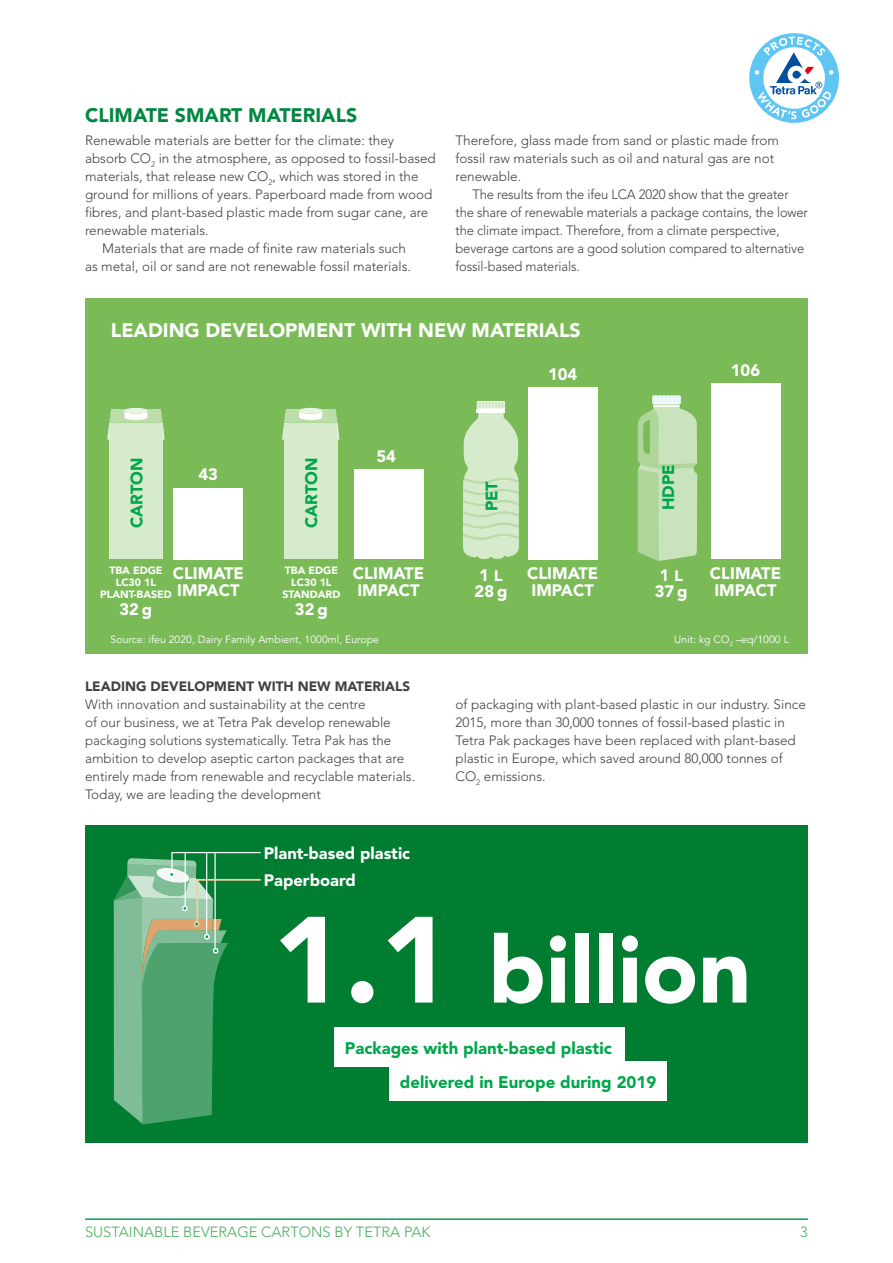
<style>
.page{position:relative;width:893px;height:1263px;background:#fff}
.page>*{position:absolute;margin:0;border:0;box-sizing:border-box;transform-origin:0 0}
.t1{font:900 92.25px "Avenir";color:#fff}
.t2{font:900 19.5px "Avenir";color:#fff}
.t3{font:900 19.5px "Avenir";color:#008841}
.t4{font:900 16.8px/34.2px "Avenir";color:#00a64a}
.t5{font:900 16.5px/16.5px "Avenir";color:#fff}
.t6{font:900 16.5px "Avenir";color:#00a64a}
.t7{font:300 14.7px "Avenir";color:#49b05d}
.t8{font:300 13.5px/18px "Avenir";color:#424141}
.t9{font:300 13.5px/18px "Avenir";color:#424141;scale:.96 1}
.t10{font:900 13.5px "Avenir";color:#424141}
.t11{font:10.5px "Avenir";color:#fff}
.t12{font:900 10.5px/12px "Avenir";color:#fff;text-align:center}
.s1{font-size:15px}
.s2{font-size:121.05px}
</style>
<div class="page">
<hr style="left:85px;top:1218px;width:723px;height:2px;background:#00a64a">
<svg style="left:749px;top:33px;width:90px;height:90px"></svg>
<div style="left:85px;top:298px;width:723px;height:355px;background:#7abb58"></div>
<div style="left:173px;top:488px;width:70px;height:71px;background:#fff"></div>
<div style="left:354px;top:470px;width:70px;height:89px;background:#fff"></div>
<div style="left:528px;top:387px;width:70px;height:172px;background:#fff"></div>
<div style="left:711px;top:384px;width:69px;height:175px;background:#fff"></div>
<svg style="left:652px;top:395px;width:29px;height:9px"></svg>
<svg style="left:637px;top:396px;width:60px;height:165px;background:#b8daa7"></svg>
<div style="left:85px;top:825px;width:723px;height:318px;background:#007d31"></div>
<hr style="left:172px;top:852px;width:89px;height:1px;background:#fff">
<hr style="left:171px;top:853px;width:2px;height:22px;background:#fff">
<svg style="left:114px;top:857px;width:114px;height:267px"></svg>
<hr style="left:214px;top:852px;width:2px;height:96px;background:#fff">
<hr style="left:206px;top:852px;width:1px;height:82px;background:#fff">
<hr style="left:185px;top:852px;width:1px;height:54px;background:#fff">
<hr style="left:197px;top:879px;width:64px;height:2px;background:#f5cf9e">
<hr style="left:196px;top:879px;width:2px;height:43px;background:#f5cf9e">
<div style="left:334px;top:1027px;width:290px;height:40px;background:#fff"></div>
<div style="left:389px;top:1061px;width:277px;height:40px;background:#fff"></div>
<div style="left:109px;top:423px;width:54px;height:135px;background:#d6eacc"></div>
<svg style="left:107px;top:408px;width:58px;height:32px"></svg>
<div style="left:284px;top:423px;width:54px;height:135px;background:#d6eacc"></div>
<svg style="left:282px;top:408px;width:57px;height:32px"></svg>
<svg style="left:462px;top:401px;width:57px;height:158px;background:#c8e2ba"></svg>
<h2 class="t3" style="left:85px;top:103px;width:274px">CLIMATE SMART MATERIALS</h2>
<p class="t8" style="left:85px;top:131px;width:311px">Renewable materials are better for the climate: they</p>
<p class="t8" style="left:85px;top:149px;width:352px">absorb CO<sub>2</sub> in the atmosphere, as opposed to fossil-based</p>
<p class="t8" style="left:85px;top:167px;width:335px">materials, that release new CO<sub>2</sub>, which was stored in the</p>
<p class="t8" style="left:85px;top:185px;width:349px">ground for millions of years. Paperboard made from wood</p>
<p class="t8" style="left:85px;top:203px;width:345px">fibres, and plant-based plastic made from sugar cane, are</p>
<p class="t8" style="left:85px;top:221px;width:125px">renewable materials.</p>
<p class="t8" style="left:102px;top:239px;width:305px">Materials that are made of finite raw materials such</p>
<p class="t8" style="left:85px;top:257px;width:327px">as metal, oil or sand are not renewable fossil materials.</p>
<p class="t8" style="left:455px;top:131px;width:325px">Therefore, glass made from sand or plastic made from fossil raw materials such as oil and natural gas are not renewable.</p>
<p class="t9" style="left:455px;top:185px;width:369px;text-indent:17px">The results from the ifeu LCA 2020 show that the greater the share of renewable materials a package contains, the lower the climate impact. Therefore, from a climate perspective, beverage cartons are a good solution compared to alternative fossil-based materials.</p>
<h2 class="t2" style="left:111px;top:318px;width:471px">LEADING DEVELOPMENT WITH NEW MATERIALS</h2>
<p class="t6" style="left:127px;top:528px;width:72px;rotate:-90deg">CARTON</p>
<p class="t5" style="left:199px;top:466px;width:21px">43</p>
<p class="t12" style="left:100px;top:564px;width:73px">TBA EDGE<br>LC30 1L<br>PLANT-BASED</p>
<p class="t5" style="left:120px;top:601px;width:34px">32 g</p>
<p class="t5" style="left:173px;top:565px;width:73px">CLIMATE<br>IMPACT</p>
<p class="t5" style="left:548px;top:365px;width:31px">104</p>
<p class="t5" style="left:731px;top:362px;width:31px">106</p>
<p class="t6" style="left:302px;top:528px;width:72px;rotate:-90deg">CARTON</p>
<p class="t5" style="left:376px;top:448px;width:21px">54</p>
<p class="t6" style="left:482px;top:511px;width:32px;rotate:-90deg">PET</p>
<p class="t6" style="left:658px;top:510px;width:47px;rotate:-90deg">HDPE</p>
<p class="t12" style="left:282px;top:564px;width:59px">TBA EDGE<br>LC30 1L<br>STANDARD</p>
<p class="t5" style="left:295px;top:601px;width:34px">32 g</p>
<p class="t5" style="left:353px;top:565px;width:73px">CLIMATE<br>IMPACT</p>
<p class="t5" style="left:710px;top:565px;width:73px">CLIMATE<br>IMPACT</p>
<p class="t5" style="left:527px;top:565px;width:73px">CLIMATE<br>IMPACT</p>
<p class="t5" style="left:475px;top:567px;width:34px">1 <span class="s1">L<br></span>28 g</p>
<p class="t5" style="left:655px;top:567px;width:34px">1 <span class="s1">L<br></span>37 g</p>
<p class="t11" style="left:111px;top:633px;width:270px">Source: ifeu 2020, Dairy Family Ambient, 1000ml, Europe</p>
<p class="t11" style="left:674px;top:633px;width:116px">Unit: kg CO<sub>2</sub> –eq/1000 L</p>
<p class="t10" style="left:85px;top:678px;width:327px">LEADING DEVELOPMENT WITH NEW MATERIALS</p>
<p class="t8" style="left:85px;top:695px;width:332px">With innovation and sustainability at the centre<br>of our business, we at Tetra Pak develop renewable packaging solutions systematically. Tetra Pak has the ambition to develop aseptic carton packages that are entirely made from renewable and recyclable materials.<br>Today, we are leading the development</p>
<p class="t8" style="left:455px;top:695px;width:352px">of packaging with plant-based plastic in our industry. Since 2015, more than 30,000 tonnes of fossil-based plastic in Tetra Pak packages have been replaced with plant-based plastic in Europe, which saved around 80,000 tonnes of CO<sub>2</sub> emissions.</p>
<p class="t5" style="left:264px;top:844px;width:148px">Plant-based plastic</p>
<p class="t5" style="left:264px;top:872px;width:93px">Paperboard</p>
<h1 class="t1" style="left:273px;top:915px;width:480px"><span class="s2">1.1</span> billion</h1>
<p class="t4" style="left:400px;top:1030px;width:258px;text-indent:-55px">Packages with plant-based plastic delivered in Europe during 2019</p>
<p class="t7" style="left:85px;top:1223px;width:347px">SUSTAINABLE BEVERAGE CARTONS BY TETRA PAK</p>
<p class="t7" style="left:800px;top:1223px;width:9px">3</p>
</div>
